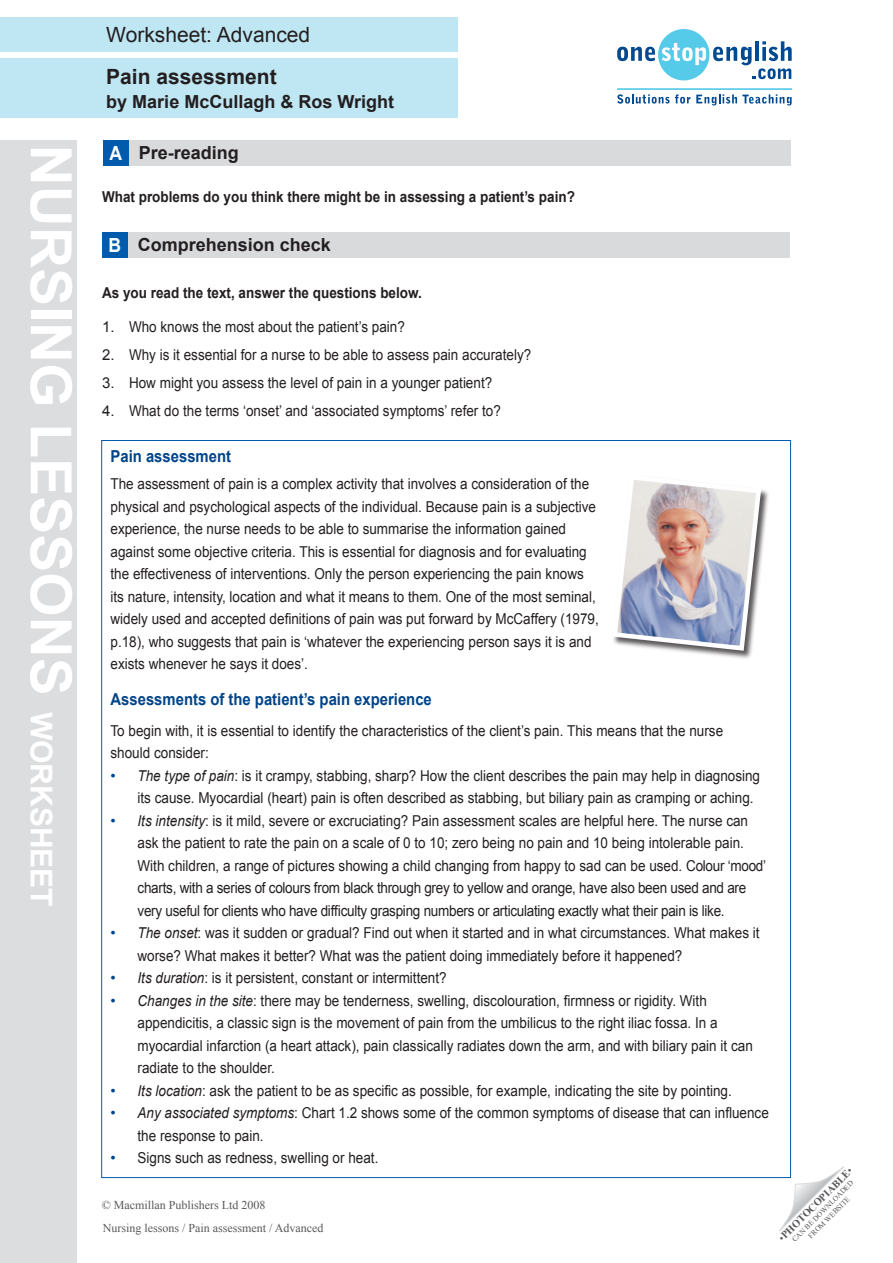
<style>
.page{position:relative;width:893px;height:1263px;background:#fff}
.page>*{position:absolute;margin:0;border:0;box-sizing:border-box;transform-origin:0 0}
.t1{font:700 57px "Arial";color:#fff}
.t2{font:21px "Arial";color:#231f20}
.Title_in_blue_box{font:700 21px "Arial";color:#231f20}
.key_exercise_titles{font:700 19.5px "Arial";color:#fff;scale:.9 1}
.Author_in_blue_box{font:700 18px "Arial";color:#231f20}
.Guardian_footer{font:700 16.5px "Arial";color:#004489;scale:.9 1}
.Story_text_title{font:700 16.5px "Arial";color:#004489;scale:.9 1}
.Guardian_footer-2{font:15px/22.5px "Arial";color:#231f20;scale:.9 1}
.body_text{font:15px "Arial";color:#231f20;scale:.9 1}
.Main_body_text{font:700 15px "Arial";color:#231f20;scale:.9 1}
.Bold_body_text{font:700 15px "Arial";color:#231f20;scale:.9 1}
.Guardian_footer-3{font:15px/28px "Arial";color:#231f20;text-align:justify}
.t3{font:italic 15px/22.5px "Arial";color:#004489}
.t4{font:15px "Arial";color:#004489}
.t5{font:12px "Times New Roman";color:#57585a}
.t6{font:700 10.5px "Times New Roman";color:#57585a}
.t7{font:7.5px "Times New Roman";color:#57585a}
.s1{font-size:30px}
.s2{font-style:italic}
.s3{font-weight:400}
</style>
<div class="page">
<svg style="left:779px;top:1167px;width:65px;height:64px"></svg>
<svg style="left:617px;top:29px;width:175px;height:51px"></svg>
<svg style="left:617px;top:94px;width:73px;height:10px"></svg>
<svg style="left:696px;top:94px;width:96px;height:12px"></svg>
<hr style="left:617px;top:88px;width:175px;height:2px;background:#55cae9">
<div style="left:0;top:140px;width:77px;height:1123px;background:#dcdddf"></div>
<div style="left:0;top:58px;width:457px;height:60px;background:#bfe6f3"></div>
<div style="left:0;top:17px;width:457px;height:34px;background:#bfe6f3"></div>
<div style="left:104px;top:140px;width:687px;height:26px;background:#d9dadc"></div>
<div style="left:103px;top:140px;width:26px;height:26px;background:#005bad"></div>
<div style="left:103px;top:232px;width:687px;height:25px;background:#d9dadc"></div>
<div style="left:102px;top:232px;width:26px;height:25px;background:#005bad"></div>
<div style="left:612px;top:474px;width:158px;height:186px;background:#231f20;opacity:.75"></div>
<svg style="left:612px;top:474px;width:152px;height:179px"></svg>
<p class="t1" style="left:88px;top:145px;width:763px;rotate:90deg">Nursing lessons <span class="s1">worksheet</span></p>
<p class="t2" style="left:106px;top:21px;width:205px">Worksheet: Advanced</p>
<p class="Title_in_blue_box" style="left:106px;top:63px;width:172px">Pain assessment</p>
<p class="Author_in_blue_box" style="left:106px;top:90px;width:289px">by Marie McCullagh &amp; Ros Wright</p>
<p class="key_exercise_titles" style="left:109px;top:141px;width:16px">A</p>
<p class="Author_in_blue_box" style="left:139px;top:141px;width:102px">Pre-reading</p>
<p class="Main_body_text" style="left:102px;top:187px;width:527px">What problems do you think there might be in assessing a patient’s pain?</p>
<p class="key_exercise_titles" style="left:108px;top:232px;width:16px">B</p>
<p class="Author_in_blue_box" style="left:138px;top:233px;width:195px">Comprehension check</p>
<p class="Bold_body_text" style="left:102px;top:283px;width:357px">As you read the text, answer the questions below.</p>
<p class="body_text" style="left:129px;top:317px;width:308px">Who knows the most about the patient’s pain?</p>
<p class="body_text" style="left:129px;top:345px;width:448px">Why is it essential for a nurse to be able to assess pain accurately?</p>
<p class="body_text" style="left:129px;top:373px;width:405px">How might you assess the level of pain in a younger patient?</p>
<p class="body_text" style="left:129px;top:401px;width:415px">What do the terms ‘onset’ and ‘associated symptoms’ refer to?</p>
<p class="Guardian_footer-3" style="left:102px;top:313px;width:14px">1.<br>2.<br>3.<br>4.</p>
<p class="Story_text_title" style="left:111px;top:446px;width:135px">Pain assessment</p>
<p class="Guardian_footer-2" style="left:111px;top:473px;width:544px">The assessment of pain is a complex activity that involves a consideration of the physical and psychological aspects of the individual. Because pain is a subjective experience, the nurse needs to be able to summarise the information gained against some objective criteria. This is essential for diagnosis and for evaluating the effectiveness of interventions. Only the person experiencing the pain knows its nature, intensity, location and what it means to them. One of the most seminal, widely used and accepted definitions of pain was put forward by McCaffery (1979, p.18), who suggests that pain is ‘whatever the experiencing person says it is and exists whenever he says it does’.</p>
<p class="Guardian_footer" style="left:111px;top:688px;width:359px">Assessments of the patient’s pain experience</p>
<p class="Guardian_footer-2" style="left:111px;top:719px;width:682px">To begin with, it is essential to identify the characteristics of the client’s pain. This means that the nurse should consider:</p>
<p class="Guardian_footer-2" style="left:138px;top:764px;width:693px"><span class="s2">The type of pain</span>: is it crampy, stabbing, sharp? How the client describes the pain may help in diagnosing its cause. Myocardial (heart) pain is often described as stabbing, but biliary pain as cramping or aching.</p>
<p class="Guardian_footer-2" style="left:138px;top:809px;width:700px"><span class="s2">Its intensity</span>: is it mild, severe or excruciating? Pain assessment scales are helpful here. The nurse can ask the patient to rate the pain on a scale of 0 to 10; zero being no pain and 10 being intolerable pain.<br>With children, a range of pictures showing a child changing from happy to sad can be used. Colour ‘mood’ charts, with a series of colours from black through grey to yellow and orange, have also been used and are very useful for clients who have difficulty grasping numbers or articulating exactly what their pain is like.</p>
<p class="Guardian_footer-2" style="left:138px;top:922px;width:693px"><span class="s2">The onset</span>: was it sudden or gradual? Find out when it started and in what circumstances. What makes it worse? What makes it better? What was the patient doing immediately before it happened?</p>
<p class="Guardian_footer-2" style="left:138px;top:967px;width:345px"><span class="s2">Its duration</span>: is it persistent, constant or intermittent?</p>
<p class="Guardian_footer-2" style="left:138px;top:989px;width:685px"><span class="s2">Changes in the site</span>: there may be tenderness, swelling, discolouration, firmness or rigidity. With appendicitis, a classic sign is the movement of pain from the umbilicus to the right iliac fossa. In a myocardial infarction (a heart attack), pain classically radiates down the arm, and with biliary pain it can radiate to the shoulder.</p>
<p class="Guardian_footer-2" style="left:138px;top:1079px;width:662px"><span class="s2">Its location</span>: ask the patient to be as specific as possible, for example, indicating the site by pointing.</p>
<p class="Guardian_footer-2" style="left:138px;top:1102px;width:703px"><span class="s2">Any associated symptoms</span>: Chart 1.2 shows some of the common symptoms of disease that can influence the response to pain.</p>
<p class="Guardian_footer-2" style="left:138px;top:1147px;width:269px">Signs such as redness, swelling or heat.</p>
<p class="t3" style="left:111px;top:764px;width:7px">•</p>
<p class="t3" style="left:111px;top:809px;width:7px">•</p>
<p class="t3" style="left:111px;top:922px;width:7px">•</p>
<p class="t3" style="left:111px;top:967px;width:7px">• •</p>
<p class="t3" style="left:111px;top:1079px;width:7px">• •</p>
<p class="t4" style="left:111px;top:1148px;width:7px">•</p>
<p class="t5" style="left:102px;top:1197px;width:165px">© Macmillan Publishers Ltd 2008</p>
<p class="t5" style="left:103px;top:1220px;width:222px">Nursing lessons / Pain assessment / Advanced</p>
<p class="t6" style="left:775px;top:1234px;width:101px;rotate:-45deg"><span class="s3">•</span>PHOTOCOPIABLE<span class="s3">•</span></p>
<p class="t7" style="left:790px;top:1237px;width:85px;rotate:-45deg">CAN BE DOWNLOADED</p>
<p class="t7" style="left:806px;top:1233px;width:57px;rotate:-45deg">FROM WEBSITE</p>
</div>
